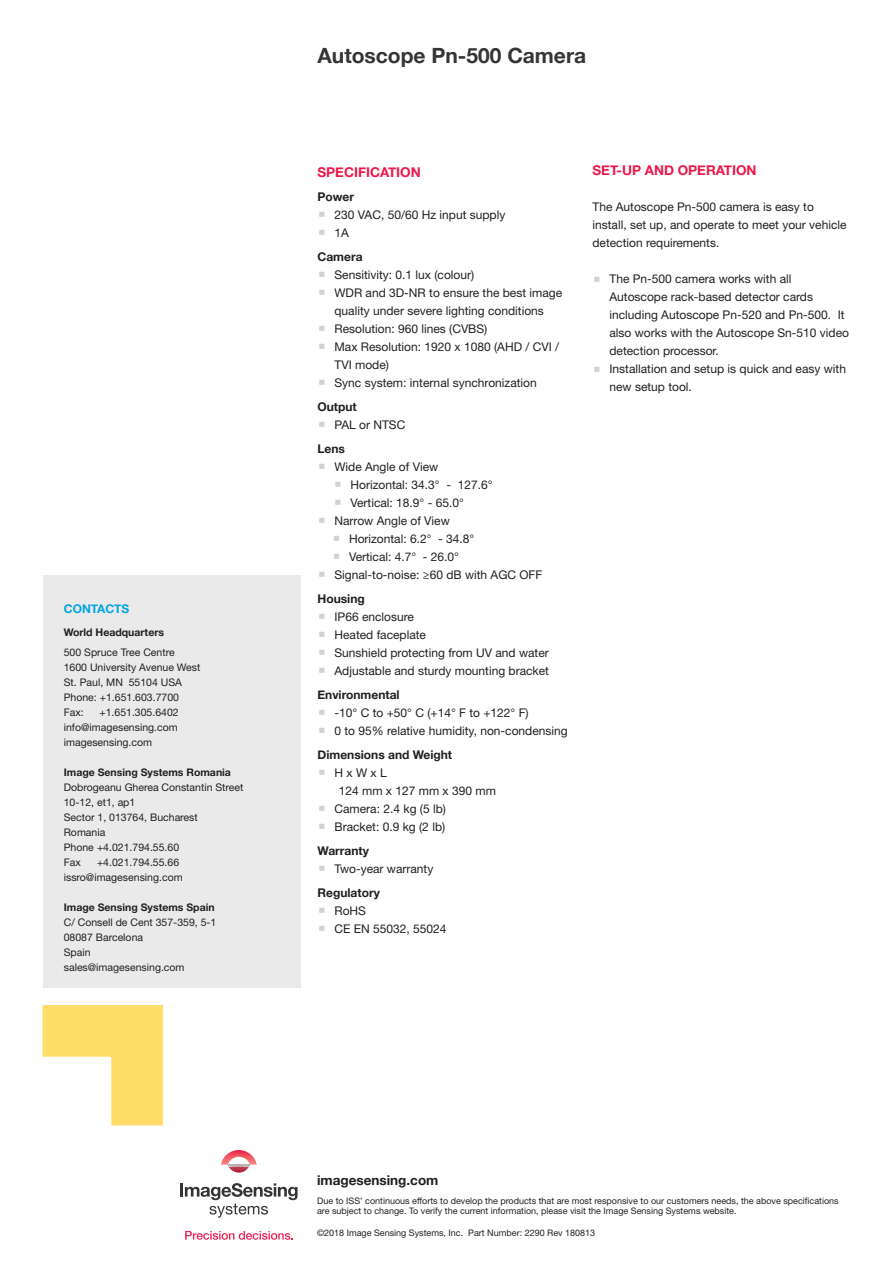
<style>
.page{position:relative;width:893px;height:1263px;background:#fff}
.page>*{position:absolute;margin:0;border:0;box-sizing:border-box;transform-origin:0 0}
.t1{font:700 21px "Helvetica Neue";color:#363536}
.Red_Subheads{font:700 13.5px "Helvetica Neue";color:#ed1748}
.Bullets{font:700 13.5px "Helvetica Neue";color:#231f20}
.Paragraph{font:12px/18px "Helvetica Neue LT Std";color:#231f20}
.Sub_Subhead{font:700 12px "Helvetica Neue";color:#231f20}
.Bullets-2{font:12px "Helvetica Neue LT Std";color:#231f20}
.Bullets-3{font:700 12px "Helvetica Neue";color:#00a5e3}
.Bullets-4{font:10.5px "Helvetica Neue LT Std";color:#231f20}
.Bullets-5{font:700 10.5px "Helvetica Neue LT Std";color:#231f20}
.Bullets-6{font:700 10.5px "Helvetica Neue";color:#231f20}
.Bullets-7{font:9px/10.5px "Helvetica Neue LT Std";color:#231f20}
</style>
<div class="page">
<svg style="left:43px;top:1005px;width:120px;height:120px"></svg>
<svg style="left:180px;top:1183px;width:118px;height:35px"></svg>
<svg style="left:221px;top:1150px;width:36px;height:22px"></svg>
<img style="left:228px;top:1165px;width:22px;height:2px">
<svg style="left:185px;top:1231px;width:108px;height:9px"></svg>
<div style="left:43px;top:575px;width:257px;height:413px;background:#eaeaeb"></div>
<p class="Bullets-3" style="left:64px;top:599px;width:67px">CONTACTS</p>
<p class="Bullets-6" style="left:64px;top:624px;width:102px">World Headquarters</p>
<p class="Bullets-4" style="left:64px;top:645px;width:112px">500 Spruce Tree Centre</p>
<p class="Bullets-4" style="left:64px;top:660px;width:138px">1600 University Avenue West</p>
<p class="Bullets-4" style="left:64px;top:675px;width:120px">St. Paul, MN 55104 USA</p>
<p class="Bullets-4" style="left:64px;top:690px;width:117px">Phone: +1.651.603.7700</p>
<p class="Bullets-4" style="left:64px;top:705px;width:22px">Fax:</p>
<p class="Bullets-4" style="left:99px;top:705px;width:81px">+1.651.305.6402</p>
<p class="Bullets-4" style="left:64px;top:720px;width:116px">info@imagesensing.com</p>
<p class="Bullets-4" style="left:64px;top:735px;width:90px">imagesensing.com</p>
<p class="Bullets-5" style="left:64px;top:765px;width:169px">Image Sensing Systems Romania</p>
<p class="Bullets-4" style="left:64px;top:780px;width:181px">Dobrogeanu Gherea Constantin Street</p>
<p class="Bullets-4" style="left:64px;top:795px;width:73px">10-12, et1, ap1</p>
<p class="Bullets-4" style="left:64px;top:810px;width:136px">Sector 1, 013764, Bucharest</p>
<p class="Bullets-4" style="left:64px;top:825px;width:43px">Romania</p>
<p class="Bullets-4" style="left:64px;top:840px;width:117px">Phone +4.021.794.55.60</p>
<p class="Bullets-4" style="left:64px;top:855px;width:19px">Fax</p>
<p class="Bullets-4" style="left:97px;top:855px;width:84px">+4.021.794.55.66</p>
<p class="Bullets-4" style="left:64px;top:870px;width:120px">issro@imagesensing.com</p>
<p class="Bullets-5" style="left:64px;top:900px;width:152px">Image Sensing Systems Spain</p>
<p class="Bullets-4" style="left:64px;top:915px;width:154px">C/ Consell de Cent 357-359, 5-1</p>
<p class="Bullets-4" style="left:64px;top:930px;width:81px">08087 Barcelona</p>
<p class="Bullets-4" style="left:64px;top:945px;width:28px">Spain</p>
<p class="Bullets-4" style="left:64px;top:960px;width:122px">sales@imagesensing.com</p>
<p class="t1" style="left:317px;top:39px;width:270px">Autoscope Pn-500 Camera</p>
<p class="Red_Subheads" style="left:317px;top:161px;width:105px">SPECIFICATION</p>
<p class="Sub_Subhead" style="left:317px;top:187px;width:38px">Power</p>
<p class="Paragraph" style="left:334px;top:205px;width:172px">230 VAC, 50/60 Hz input supply</p>
<p class="Paragraph" style="left:334px;top:223px;width:16px">1A</p>
<p class="Sub_Subhead" style="left:317px;top:247px;width:47px">Camera</p>
<p class="Paragraph" style="left:334px;top:265px;width:141px">Sensitivity: 0.1 lux (colour)</p>
<p class="Paragraph" style="left:334px;top:283px;width:229px">WDR and 3D-NR to ensure the best image quality under severe lighting conditions</p>
<p class="Paragraph" style="left:334px;top:319px;width:154px">Resolution: 960 lines (CVBS)</p>
<p class="Paragraph" style="left:334px;top:337px;width:226px">Max Resolution: 1920 x 1080 (AHD / CVI /<br>TVI mode)</p>
<p class="Paragraph" style="left:334px;top:373px;width:204px">Sync system: internal synchronization</p>
<p class="Sub_Subhead" style="left:317px;top:397px;width:41px">Output</p>
<p class="Paragraph" style="left:334px;top:415px;width:72px">PAL or NTSC</p>
<p class="Sub_Subhead" style="left:317px;top:439px;width:29px">Lens</p>
<p class="Paragraph" style="left:334px;top:457px;width:105px">Wide Angle of View</p>
<p class="Paragraph" style="left:350px;top:475px;width:144px">Horizontal: 34.3° - 127.6°</p>
<p class="Paragraph" style="left:350px;top:493px;width:115px">Vertical: 18.9° - 65.0°</p>
<p class="Paragraph" style="left:334px;top:511px;width:117px">Narrow Angle of View</p>
<p class="Paragraph" style="left:349px;top:529px;width:127px">Horizontal: 6.2° - 34.8°</p>
<p class="Paragraph" style="left:349px;top:547px;width:112px">Vertical: 4.7° - 26.0°</p>
<p class="Paragraph" style="left:334px;top:565px;width:209px">Signal-to-noise: ≥60 dB with AGC OFF</p>
<p class="Sub_Subhead" style="left:317px;top:589px;width:49px">Housing</p>
<p class="Paragraph" style="left:334px;top:607px;width:81px">IP66 enclosure</p>
<p class="Paragraph" style="left:334px;top:625px;width:93px">Heated faceplate</p>
<p class="Paragraph" style="left:334px;top:643px;width:216px">Sunshield protecting from UV and water</p>
<p class="Paragraph" style="left:334px;top:661px;width:216px">Adjustable and sturdy mounting bracket</p>
<p class="Sub_Subhead" style="left:317px;top:685px;width:84px">Environmental</p>
<p class="Paragraph" style="left:334px;top:703px;width:196px">-10° C to +50° C (+14° F to +122° F)</p>
<p class="Paragraph" style="left:334px;top:721px;width:235px">0 to 95% relative humidity, non-condensing</p>
<p class="Sub_Subhead" style="left:317px;top:745px;width:136px">Dimensions and Weight</p>
<p class="Paragraph" style="left:334px;top:763px;width:54px">H x W x L</p>
<p class="Bullets-2" style="left:339px;top:783px;width:159px">124 mm x 127 mm x 390 mm</p>
<p class="Paragraph" style="left:334px;top:799px;width:113px">Camera: 2.4 kg (5 lb)</p>
<p class="Paragraph" style="left:334px;top:817px;width:112px">Bracket: 0.9 kg (2 lb)</p>
<p class="Sub_Subhead" style="left:317px;top:841px;width:53px">Warranty</p>
<p class="Paragraph" style="left:334px;top:859px;width:100px">Two-year warranty</p>
<p class="Sub_Subhead" style="left:317px;top:883px;width:64px">Regulatory</p>
<p class="Paragraph" style="left:334px;top:901px;width:33px">RoHS</p>
<p class="Paragraph" style="left:334px;top:919px;width:114px">CE EN 55032, 55024</p>
<p class="Red_Subheads" style="left:592px;top:160px;width:166px">SET-UP AND OPERATION</p>
<p class="Paragraph" style="left:592px;top:198px;width:256px">The Autoscope Pn-500 camera is easy to install, set up, and operate to meet your vehicle detection requirements.</p>
<p class="Paragraph" style="left:609px;top:270px;width:241px">The Pn-500 camera works with all Autoscope rack-based detector cards including Autoscope Pn-520 and Pn-500. It also works with the Autoscope Sn-510 video detection processor.</p>
<p class="Paragraph" style="left:609px;top:360px;width:238px">Installation and setup is quick and easy with new setup tool.</p>
<p class="Bullets" style="left:317px;top:1169px;width:123px">imagesensing.com</p>
<p class="Bullets-7" style="left:317px;top:1195px;width:523px">Due to ISS’ continuous efforts to develop the products that are most responsive to our customers needs, the above specifications are subject to change. To verify the current information, please visit the Image Sensing Systems website.</p>
<p class="Bullets-7" style="left:317px;top:1228px;width:280px">©2018 Image Sensing Systems, Inc. Part Number: 2290 Rev 180813</p>
</div>
